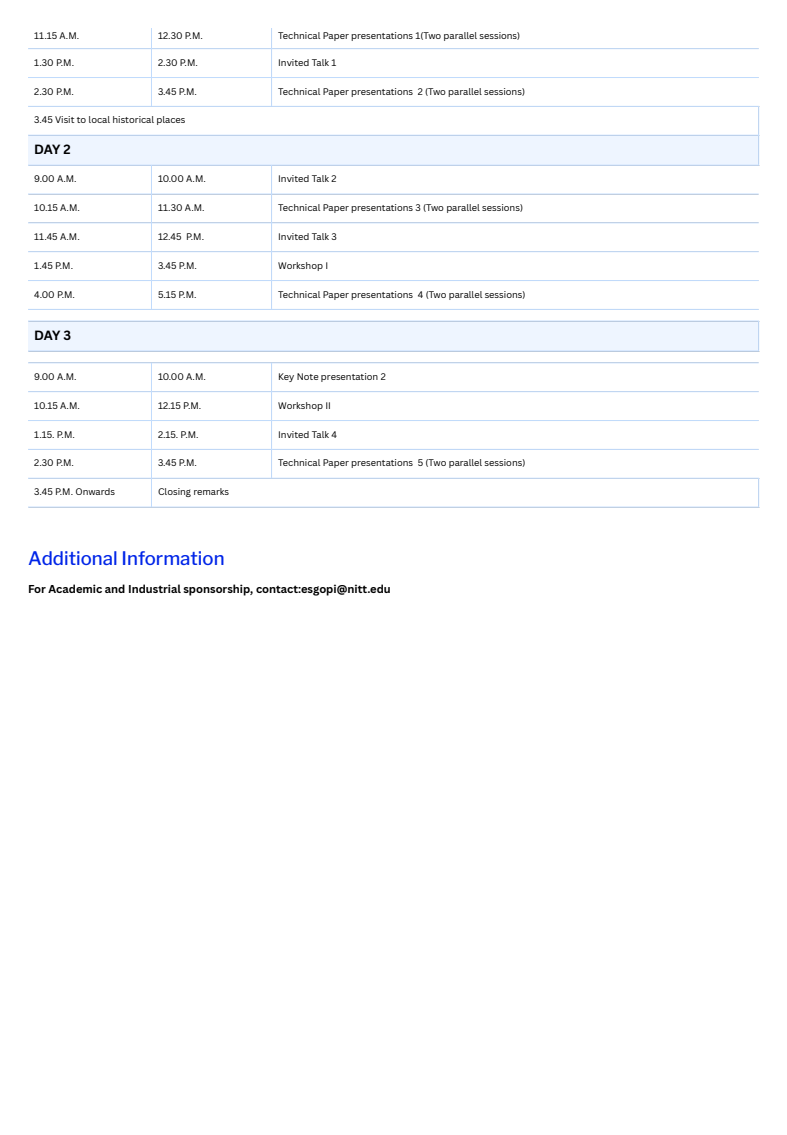
<style>
.page{position:relative;width:787px;height:1135px;background:#fff}
.page>*{position:absolute;margin:0;border:0;box-sizing:border-box;transform-origin:0 0}
.t1{font:500 18.6px "Libre Franklin";color:#0025e8}
.t2{font:700 13px "Canva Sans";letter-spacing:-.04em;color:#000}
.t3{font:700 11.1px "Canva Sans";color:#000}
.t4{font:9.3px "Canva Sans";color:#000}
</style>
<div class="page">
<svg style="left:28px;top:49px;width:730px;height:116px"></svg>
<hr style="left:151px;top:28px;width:1px;height:78px;background:#c2dcfd">
<hr style="left:151px;top:166px;width:1px;height:143px;background:#c2dcfd">
<hr style="left:271px;top:28px;width:1px;height:78px;background:#c2dcfd">
<hr style="left:271px;top:166px;width:1px;height:143px;background:#c2dcfd">
<hr style="left:758px;top:107px;width:1px;height:58px;background:#c2dcfd">
<hr style="left:28px;top:28px;width:731px;height:1px;background:#c2dcfd">
<hr style="left:28px;top:48px;width:731px;height:1px;background:#c2dcfd">
<hr style="left:28px;top:77px;width:731px;height:1px;background:#c2dcfd">
<hr style="left:28px;top:106px;width:731px;height:1px;background:#c2dcfd">
<hr style="left:28px;top:135px;width:731px;height:1px;background:#c2dcfd">
<hr style="left:28px;top:165px;width:731px;height:1px;background:#c2dcfd">
<hr style="left:28px;top:194px;width:731px;height:1px;background:#c2dcfd">
<hr style="left:28px;top:223px;width:731px;height:1px;background:#c2dcfd">
<hr style="left:28px;top:251px;width:731px;height:1px;background:#c2dcfd">
<hr style="left:28px;top:280px;width:731px;height:1px;background:#c2dcfd">
<hr style="left:28px;top:309px;width:731px;height:1px;background:#c2dcfd">
<div style="left:28px;top:321px;width:731px;height:30px;background:#eef5ff"></div>
<hr style="left:758px;top:321px;width:1px;height:30px;background:#c2dcfd">
<hr style="left:28px;top:321px;width:731px;height:1px;background:#c2dcfd">
<hr style="left:28px;top:351px;width:731px;height:1px;background:#c2dcfd">
<hr style="left:151px;top:363px;width:1px;height:144px;background:#c2dcfd">
<hr style="left:271px;top:363px;width:1px;height:115px;background:#c2dcfd">
<svg style="left:758px;top:479px;width:1px;height:28px"></svg>
<hr style="left:28px;top:362px;width:731px;height:1px;background:#c2dcfd">
<hr style="left:28px;top:391px;width:731px;height:1px;background:#c2dcfd">
<hr style="left:28px;top:420px;width:731px;height:1px;background:#c2dcfd">
<hr style="left:28px;top:449px;width:731px;height:1px;background:#c2dcfd">
<hr style="left:28px;top:478px;width:731px;height:1px;background:#c2dcfd">
<hr style="left:28px;top:507px;width:731px;height:1px;background:#c2dcfd">
<p class="t4" style="left:34px;top:29px;width:46px">11.15 A.M.</p>
<p class="t4" style="left:158px;top:29px;width:46px">12.30 P.M.</p>
<p class="t4" style="left:278px;top:29px;width:244px">Technical Paper presentations 1(Two parallel sessions)</p>
<p class="t4" style="left:34px;top:56px;width:41px">1.30 P.M.</p>
<p class="t4" style="left:158px;top:56px;width:41px">2.30 P.M.</p>
<p class="t4" style="left:278px;top:56px;width:60px">Invited Talk 1</p>
<p class="t4" style="left:34px;top:85px;width:41px">2.30 P.M.</p>
<p class="t4" style="left:158px;top:85px;width:40px">3.45 P.M.</p>
<p class="t4" style="left:278px;top:85px;width:248px">Technical Paper presentations 2 (Two parallel sessions)</p>
<p class="t4" style="left:34px;top:114px;width:153px">3.45 Visit to local historical places</p>
<p class="t2" style="left:34px;top:140px;width:38px">DAY 2</p>
<p class="t4" style="left:34px;top:172px;width:44px">9.00 A.M.</p>
<p class="t4" style="left:158px;top:172px;width:49px">10.00 A.M.</p>
<p class="t4" style="left:278px;top:172px;width:60px">Invited Talk 2</p>
<p class="t4" style="left:34px;top:201px;width:47px">10.15 A.M.</p>
<p class="t4" style="left:158px;top:201px;width:48px">11.30 A.M.</p>
<p class="t4" style="left:278px;top:201px;width:246px">Technical Paper presentations 3 (Two parallel sessions)</p>
<p class="t4" style="left:34px;top:230px;width:47px">11.45 A.M.</p>
<p class="t4" style="left:158px;top:230px;width:48px">12.45 P.M.</p>
<p class="t4" style="left:278px;top:230px;width:60px">Invited Talk 3</p>
<p class="t4" style="left:34px;top:259px;width:40px">1.45 P.M.</p>
<p class="t4" style="left:158px;top:259px;width:40px">3.45 P.M.</p>
<p class="t4" style="left:278px;top:259px;width:51px">Workshop I</p>
<p class="t4" style="left:34px;top:288px;width:42px">4.00 P.M.</p>
<p class="t4" style="left:158px;top:288px;width:40px">5.15 P.M.</p>
<p class="t4" style="left:278px;top:288px;width:249px">Technical Paper presentations 4 (Two parallel sessions)</p>
<p class="t2" style="left:34px;top:326px;width:39px">DAY 3</p>
<p class="t4" style="left:34px;top:370px;width:44px">9.00 A.M.</p>
<p class="t4" style="left:158px;top:370px;width:49px">10.00 A.M.</p>
<p class="t4" style="left:278px;top:370px;width:109px">Key Note presentation 2</p>
<p class="t4" style="left:34px;top:399px;width:47px">10.15 A.M.</p>
<p class="t4" style="left:158px;top:399px;width:45px">12.15 P.M.</p>
<p class="t4" style="left:278px;top:399px;width:54px">Workshop II</p>
<p class="t4" style="left:34px;top:428px;width:42px">1.15. P.M.</p>
<p class="t4" style="left:158px;top:428px;width:42px">2.15. P.M.</p>
<p class="t4" style="left:278px;top:428px;width:60px">Invited Talk 4</p>
<p class="t4" style="left:34px;top:457px;width:41px">2.30 P.M.</p>
<p class="t4" style="left:158px;top:457px;width:40px">3.45 P.M.</p>
<p class="t4" style="left:278px;top:457px;width:249px">Technical Paper presentations 5 (Two parallel sessions)</p>
<p class="t4" style="left:34px;top:485px;width:82px">3.45 P.M. Onwards</p>
<p class="t4" style="left:158px;top:485px;width:73px">Closing remarks</p>
<p class="t1" style="left:28px;top:547px;width:198px">Additional Information</p>
<p class="t3" style="left:28px;top:581px;width:364px">For Academic and Industrial sponsorship, contact:esgopi@nitt.edu</p>
</div>
